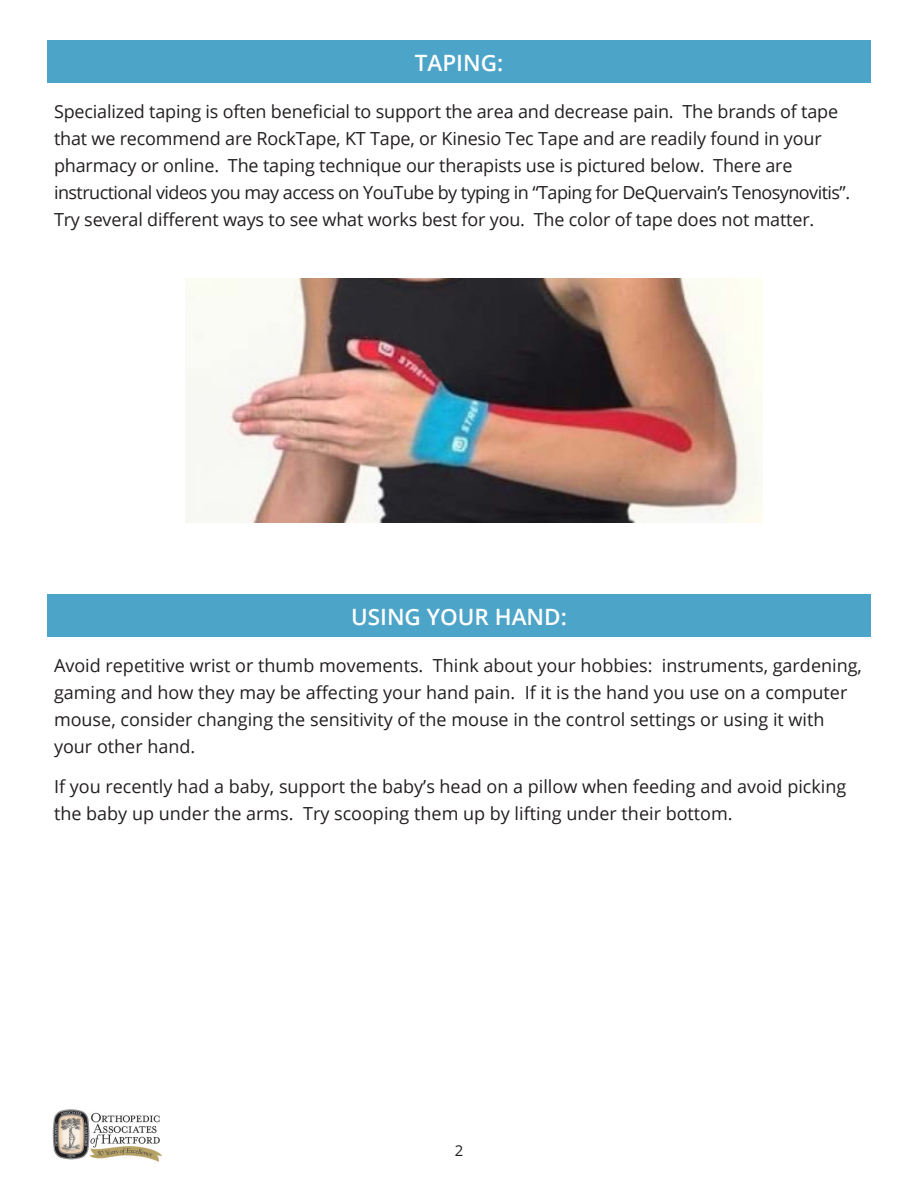
<style>
.page{position:relative;width:918px;height:1188px;background:#fff}
.page>*{position:absolute;margin:0;border:0;box-sizing:border-box;transform-origin:0 0}
.t1{font:600 22.5px "Open Sans";color:#fff}
.t2{font:18px/27px "Open Sans";letter-spacing:-.01em;color:#231f20}
.t3{font:15px "Open Sans";color:#231f20}
</style>
<div class="page">
<img style="left:52px;top:1109px;width:110px;height:53px">
<div style="left:47px;top:40px;width:824px;height:43px;background:#4ca4c8"></div>
<div style="left:47px;top:594px;width:824px;height:43px;background:#4ca4c8"></div>
<img style="left:186px;top:279px;width:577px;height:244px">
<p class="t1" style="left:415px;top:48px;width:90px">TAPING:</p>
<p class="t2" style="left:54px;top:98px;width:798px">Specialized taping is often beneficial to support the area and decrease pain. The brands of tape that we recommend are RockTape, KT Tape, or Kinesio Tec Tape and are readily found in your pharmacy or online. The taping technique our therapists use is pictured below. There are instructional videos you may access on YouTube by typing in “Taping for DeQuervain’s Tenosynovitis”.<br>Try several different ways to see what works best for you. The color of tape does not matter.</p>
<p class="t1" style="left:351px;top:601px;width:217px">USING YOUR HAND:</p>
<p class="t2" style="left:54px;top:651px;width:810px">Avoid repetitive wrist or thumb movements. Think about your hobbies: instruments, gardening, gaming and how they may be affecting your hand pain. If it is the hand you use on a computer mouse, consider changing the sensitivity of the mouse in the control settings or using it with your other hand.</p>
<p class="t2" style="left:54px;top:773px;width:794px">If you recently had a baby, support the baby’s head on a pillow when feeding and avoid picking the baby up under the arms. Try scooping them up by lifting under their bottom.</p>
<p class="t3" style="left:455px;top:1141px;width:10px">2</p>
</div>
